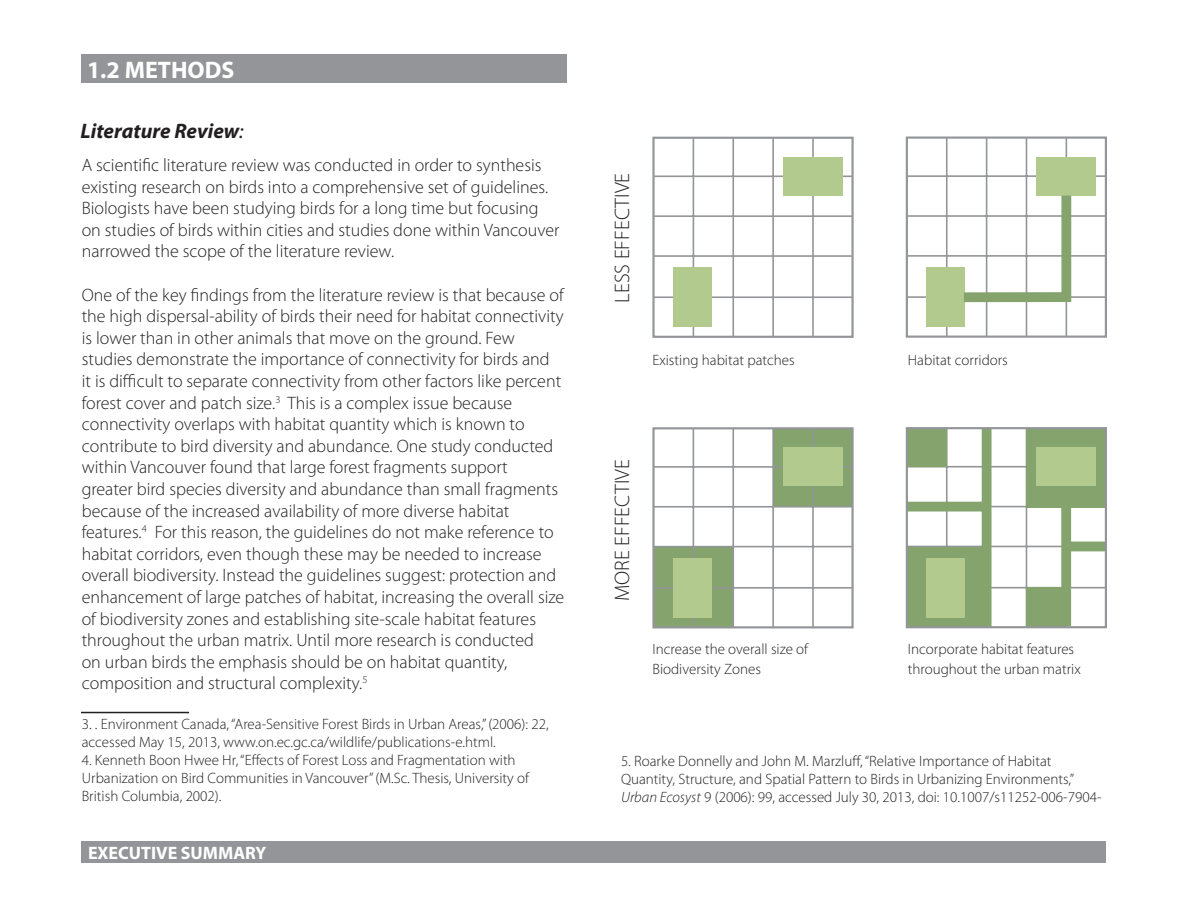
<style>
.page{position:relative;width:1188px;height:918px;background:#fff}
.page>*{position:absolute;margin:0;border:0;box-sizing:border-box;transform-origin:0 0}
.Titles{font:700 24px "Myriad Pro";color:#fff}
.t1{font:300 21px "Myriad Pro";color:#231f20}
.Strategy_Titles{font:italic 700 21px "Myriad Pro";color:#231f20}
.t2{font:300 18px/21.6px "Myriad Pro";color:#231f20}
.Titles-2{font:700 18px "Myriad Pro";color:#fff}
.t3{font:300 15px/18px "Myriad Pro";color:#231f20}
.s1{font-weight:400}
.s2{font-style:italic}
</style>
<div class="page">
<hr style="left:946px;top:428px;width:2px;height:199px;background:#939598">
<hr style="left:1026px;top:428px;width:1px;height:199px;background:#939598">
<hr style="left:906px;top:506px;width:200px;height:1px;background:#939598">
<hr style="left:907px;top:546px;width:199px;height:1px;background:#939598">
<hr style="left:907px;top:466px;width:199px;height:2px;background:#939598">
<hr style="left:907px;top:587px;width:199px;height:1px;background:#939598">
<div style="left:907px;top:547px;width:80px;height:81px;background:#84a36d"></div>
<div style="left:1026px;top:429px;width:80px;height:78px;background:#84a36d"></div>
<div style="left:654px;top:547px;width:79px;height:80px;background:#84a36d"></div>
<div style="left:773px;top:429px;width:80px;height:78px;background:#84a36d"></div>
<hr style="left:732px;top:137px;width:2px;height:200px;background:#939598">
<hr style="left:693px;top:138px;width:1px;height:199px;background:#939598">
<hr style="left:772px;top:138px;width:2px;height:199px;background:#939598">
<hr style="left:653px;top:215px;width:200px;height:2px;background:#939598">
<hr style="left:654px;top:255px;width:199px;height:2px;background:#939598">
<hr style="left:654px;top:175px;width:199px;height:2px;background:#939598">
<hr style="left:812px;top:138px;width:2px;height:199px;background:#939598">
<hr style="left:654px;top:296px;width:198px;height:2px;background:#939598">
<div style="left:652px;top:137px;width:202px;height:201px;border:2px solid #939598"></div>
<div style="left:783px;top:157px;width:60px;height:39px;background:#b2ca8e"></div>
<div style="left:673px;top:267px;width:38px;height:60px;background:#b2ca8e"></div>
<hr style="left:986px;top:137px;width:1px;height:200px;background:#939598">
<hr style="left:946px;top:138px;width:2px;height:199px;background:#939598">
<hr style="left:1026px;top:138px;width:1px;height:199px;background:#939598">
<hr style="left:906px;top:215px;width:200px;height:2px;background:#939598">
<hr style="left:907px;top:255px;width:199px;height:2px;background:#939598">
<hr style="left:907px;top:175px;width:199px;height:2px;background:#939598">
<hr style="left:1066px;top:138px;width:1px;height:199px;background:#939598">
<hr style="left:907px;top:296px;width:199px;height:2px;background:#939598">
<div style="left:906px;top:136px;width:201px;height:202px;border:2px solid #939598"></div>
<div style="left:1036px;top:157px;width:60px;height:38px;background:#b2ca8e"></div>
<div style="left:926px;top:267px;width:39px;height:60px;background:#b2ca8e"></div>
<hr style="left:732px;top:428px;width:2px;height:199px;background:#939598">
<hr style="left:693px;top:429px;width:1px;height:198px;background:#939598">
<hr style="left:772px;top:429px;width:2px;height:198px;background:#939598">
<hr style="left:653px;top:506px;width:200px;height:2px;background:#939598">
<hr style="left:654px;top:546px;width:199px;height:1px;background:#939598">
<hr style="left:654px;top:466px;width:199px;height:2px;background:#939598">
<hr style="left:812px;top:429px;width:2px;height:199px;background:#939598">
<hr style="left:654px;top:587px;width:198px;height:2px;background:#939598">
<div style="left:652px;top:427px;width:202px;height:201px;border:2px solid #939598"></div>
<div style="left:783px;top:448px;width:60px;height:38px;background:#b2ca8e"></div>
<div style="left:673px;top:558px;width:38px;height:60px;background:#b2ca8e"></div>
<div style="left:1036px;top:447px;width:60px;height:39px;background:#b2ca8e"></div>
<div style="left:926px;top:558px;width:39px;height:60px;background:#b2ca8e"></div>
<svg style="left:954px;top:186px;width:122px;height:121px"></svg>
<div style="left:907px;top:428px;width:40px;height:39px;background:#84a36d"></div>
<div style="left:1026px;top:587px;width:40px;height:41px;background:#84a36d"></div>
<div style="left:906px;top:502px;width:81px;height:9px;background:#84a36d"></div>
<div style="left:982px;top:429px;width:10px;height:198px;background:#84a36d"></div>
<div style="left:1061px;top:507px;width:10px;height:119px;background:#84a36d"></div>
<div style="left:1066px;top:542px;width:40px;height:9px;background:#84a36d"></div>
<div style="left:906px;top:427px;width:201px;height:201px;border:2px solid #939598"></div>
<div style="left:82px;top:841px;width:1024px;height:22px;background:#939598"></div>
<div style="left:81px;top:54px;width:486px;height:29px;background:#939598"></div>
<hr style="left:81px;top:712px;width:108px;height:1px;background:#231f20">
<p class="Titles" style="left:87px;top:54px;width:149px">1.2 METHODS</p>
<p class="Strategy_Titles" style="left:81px;top:117px;width:164px">Literature Review<span class="s1">:</span></p>
<p class="t2" style="left:82px;top:154px;width:479px">A scientific literature review was conducted in order to synthesis existing research on birds into a comprehensive set of guidelines.<br>Biologists have been studying birds for a long time but focusing on studies of birds within cities and studies done within Vancouver narrowed the scope of the literature review.</p>
<p class="t2" style="left:82px;top:284px;width:484px">One of the key findings from the literature review is that because of the high dispersal-ability of birds their need for habitat connectivity is lower than in other animals that move on the ground. Few studies demonstrate the importance of connectivity for birds and<br>it is difficult to separate connectivity from other factors like percent forest cover and patch size.<sup>3</sup> This is a complex issue because connectivity overlaps with habitat quantity which is known to contribute to bird diversity and abundance. One study conducted within Vancouver found that large forest fragments support<br>greater bird species diversity and abundance than small fragments because of the increased availability of more diverse habitat features.<sup>4</sup> For this reason, the guidelines do not make reference to habitat corridors, even though these may be needed to increase overall biodiversity. Instead the guidelines suggest: protection and enhancement of large patches of habitat, increasing the overall size of biodiversity zones and establishing site-scale habitat features throughout the urban matrix. Until more research is conducted<br>on urban birds the emphasis should be on habitat quantity, composition and structural complexity.<sup>5</sup></p>
<p class="t3" style="left:82px;top:715px;width:468px">3. . Environment Canada, “Area-Sensitive Forest Birds in Urban Areas,” (2006): 22, accessed May 15, 2013, www.on.ec.gc.ca/wildlife/publications-e.html.</p>
<p class="t3" style="left:82px;top:751px;width:449px">4. Kenneth Boon Hwee Hr, “Effects of Forest Loss and Fragmentation with<br>Urbanization on Bird Communities in Vancouver” (M.Sc. Thesis, University of<br>British Columbia, 2002).</p>
<p class="Titles-2" style="left:88px;top:841px;width:180px">EXECUTIVE SUMMARY</p>
<p class="t1" style="left:610px;top:303px;width:131px;rotate:-90deg">LESS EFFECTIVE</p>
<p class="t3" style="left:652px;top:351px;width:144px">Existing habitat patches</p>
<p class="t3" style="left:908px;top:351px;width:102px">Habitat corridors</p>
<p class="t1" style="left:610px;top:601px;width:143px;rotate:-90deg">MORE EFFECTIVE</p>
<p class="t3" style="left:652px;top:640px;width:157px">Increase the overall size of</p>
<p class="t3" style="left:908px;top:640px;width:168px">Incorporate habitat features</p>
<p class="t3" style="left:652px;top:660px;width:110px">Biodiversity Zones</p>
<p class="t3" style="left:908px;top:660px;width:174px">throughout the urban matrix</p>
<p class="t3" style="left:621px;top:752px;width:482px">5. Roarke Donnelly and John M. Marzluff, “Relative Importance of Habitat<br>Quantity, Structure, and Spatial Pattern to Birds in Urbanizing Environments,”<br><span class="s2">Urban Ecosyst</span> 9 (2006): 99, accessed July 30, 2013, doi: 10.1007/s11252-006-7904-</p>
</div>
